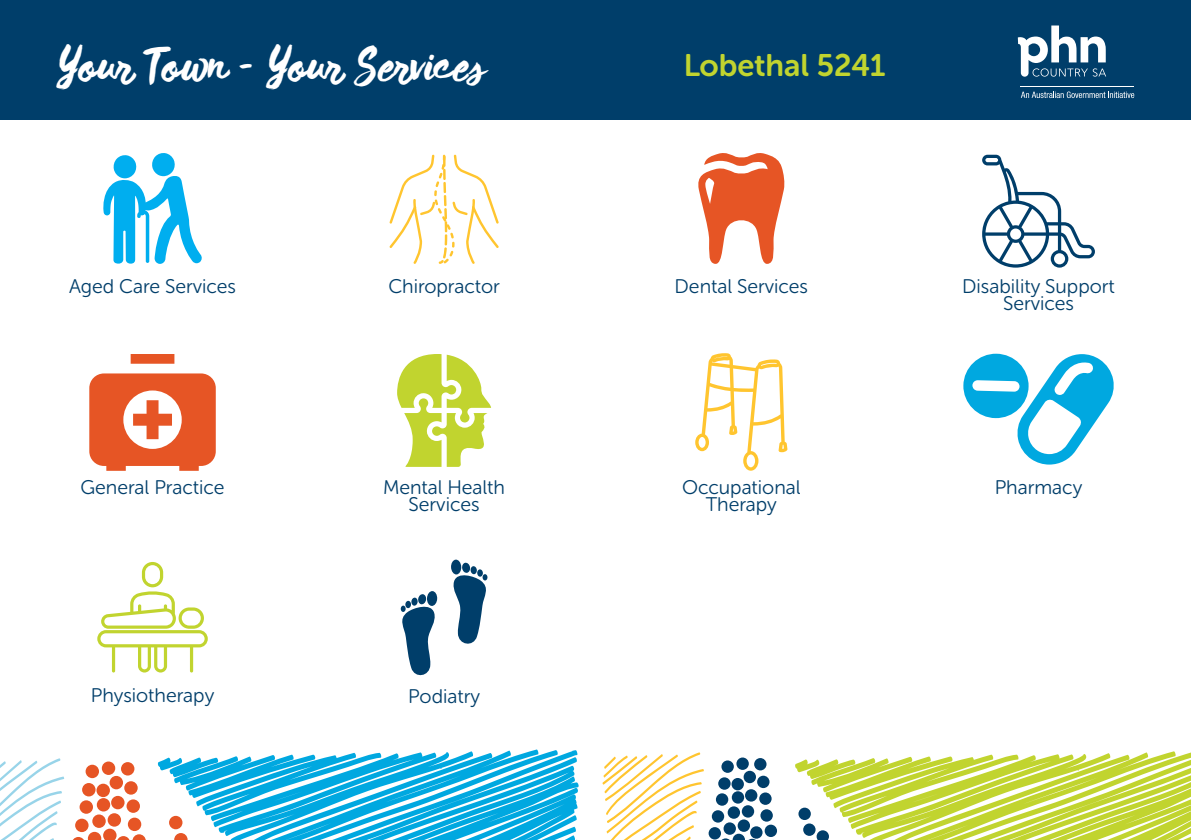
<style>
.page{position:relative;width:1191px;height:840px;background:#fff}
.page>*{position:absolute;margin:0;border:0;box-sizing:border-box;transform-origin:0 0}
.t1{font:44.8px "Wild Thing";color:#fff}
.t2{font:31px "Museo Sans Rounded 700";color:#c1d42f}
.t3{font:19.6px/16.8px "Museo Sans Rounded 300";color:#003e6a;text-align:center}
</style>
<div class="page">
<div style="left:0;top:0;width:1191px;height:119px;background:#003e6a"></div>
<svg style="left:602px;top:751px;width:589px;height:88px"></svg>
<svg style="left:0;top:749px;width:579px;height:90px"></svg>
<svg style="left:1017px;top:25px;width:89px;height:52px"></svg>
<svg style="left:1021px;top:91px;width:113px;height:7px"></svg>
<hr style="left:1020px;top:86px;width:114px;height:1px;background:#fff">
<svg style="left:103px;top:153px;width:99px;height:111px"></svg>
<svg style="left:963px;top:353px;width:151px;height:111px"></svg>
<svg style="left:89px;top:354px;width:127px;height:116px"></svg>
<svg style="left:97px;top:562px;width:111px;height:110px"></svg>
<svg style="left:982px;top:155px;width:113px;height:112px"></svg>
<svg style="left:397px;top:354px;width:94px;height:112px"></svg>
<svg style="left:695px;top:353px;width:92px;height:117px"></svg>
<svg style="left:427px;top:590px;width:10px;height:15px"></svg>
<svg style="left:400px;top:593px;width:37px;height:83px"></svg>
<svg style="left:451px;top:559px;width:10px;height:15px"></svg>
<svg style="left:451px;top:562px;width:37px;height:82px"></svg>
<svg style="left:389px;top:154px;width:110px;height:110px"></svg>
<svg style="left:698px;top:153px;width:87px;height:111px"></svg>
<h1 class="t1" style="left:57px;top:35px;width:430px">Your Town – Your Services</h1>
<h2 class="t2" style="left:683px;top:48px;width:203px">Lobethal 5241</h2>
<p class="t3" style="left:69px;top:278px;width:168px">Aged Care Services</p>
<p class="t3" style="left:388px;top:278px;width:113px">Chiropractor</p>
<p class="t3" style="left:674px;top:278px;width:135px">Dental Services</p>
<p class="t3" style="left:962px;top:278px;width:154px">Disability Support<br>Services</p>
<p class="t3" style="left:81px;top:479px;width:145px">General Practice</p>
<p class="t3" style="left:383px;top:479px;width:123px">Mental Health<br>Services</p>
<p class="t3" style="left:91px;top:687px;width:125px">Physiotherapy</p>
<p class="t3" style="left:408px;top:687px;width:73px">Podiatry</p>
<p class="t3" style="left:682px;top:479px;width:120px">Occupational<br>Therapy</p>
<p class="t3" style="left:994px;top:479px;width:89px">Pharmacy</p>
</div>
